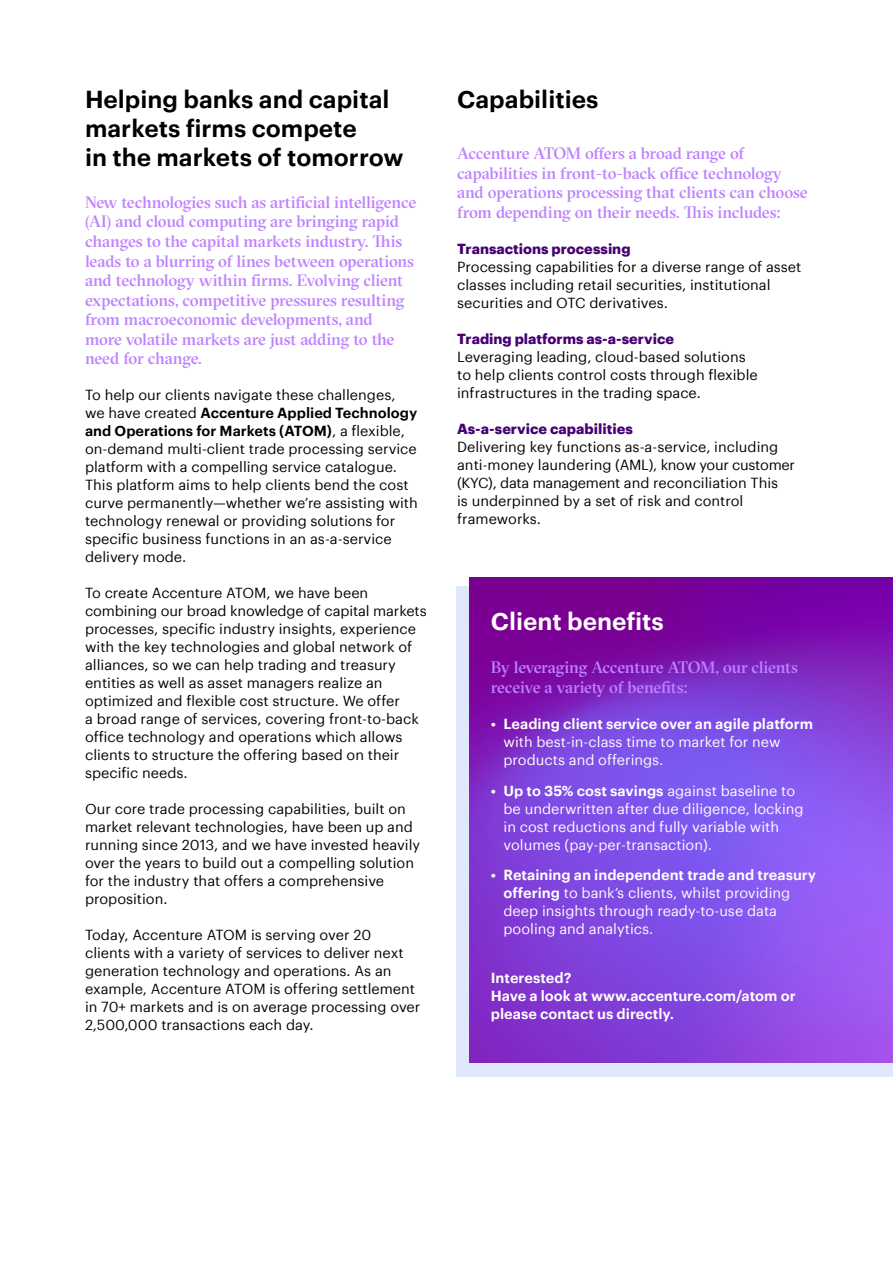
<style>
.page{position:relative;width:893px;height:1263px;background:#fff}
.page>*{position:absolute;margin:0;border:0;box-sizing:border-box;transform-origin:0 0}
.t1{font:600 24px/28.8px "Graphik";color:#000}
.t2{font:600 24px "Graphik";color:#fff}
.t3{font:500 16.5px/19.5px "GT Sectra Fine";letter-spacing:-.01em;color:#be82ff}
.t4{font:14.25px/18px "Graphik";color:#000}
.t5{font:14.25px/18px "Graphik";color:#fff}
.t6{font:600 14.25px/18px "Graphik";color:#fff}
.t7{font:700 14.25px "Graphik";color:#460073}
.s1{font-weight:600}
</style>
<div class="page">
<div style="left:457px;top:587px;width:436px;height:490px;background:#e0e8fd"></div>
<img style="left:470px;top:577px;width:423px;height:486px">
<h1 class="t1" style="left:85px;top:83px;width:320px">Helping banks and capital markets firms compete<br>in the markets of tomorrow</h1>
<h1 class="t1" style="left:457px;top:83px;width:143px">Capabilities</h1>
<p class="t3" style="left:85px;top:193px;width:333px">New technologies such as artificial intelligence (AI) and cloud computing are bringing rapid changes to the capital markets industry. This leads to a blurring of lines between operations and technology within firms. Evolving client expectations, competitive pressures resulting from macroeconomic developments, and<br>more volatile markets are just adding to the need for change.</p>
<p class="t4" style="left:85px;top:385px;width:334px">To help our clients navigate these challenges, we have created <span class="s1">Accenture Applied Technology and Operations for Markets (ATOM)</span>, a flexible, on-demand multi-client trade processing service platform with a compelling service catalogue.<br>This platform aims to help clients bend the cost curve permanently—whether we’re assisting with technology renewal or providing solutions for specific business functions in an as-a-service delivery mode.</p>
<p class="t4" style="left:85px;top:583px;width:343px">To create Accenture ATOM, we have been combining our broad knowledge of capital markets processes, specific industry insights, experience with the key technologies and global network of alliances, so we can help trading and treasury entities as well as asset managers realize an optimized and flexible cost structure. We offer<br>a broad range of services, covering front-to-back office technology and operations which allows clients to structure the offering based on their specific needs.</p>
<p class="t4" style="left:85px;top:799px;width:337px">Our core trade processing capabilities, built on market relevant technologies, have been up and running since 2013, and we have invested heavily over the years to build out a compelling solution for the industry that offers a comprehensive proposition.</p>
<p class="t4" style="left:85px;top:925px;width:337px">Today, Accenture ATOM is serving over 20<br>clients with a variety of services to deliver next generation technology and operations. As an example, Accenture ATOM is offering settlement in 70+ markets and is on average processing over 2,500,000 transactions each day.</p>
<p class="t3" style="left:457px;top:144px;width:352px">Accenture ATOM offers a broad range of capabilities in front-to-back office technology and operations processing that clients can choose from depending on their needs. This includes:</p>
<p class="t7" style="left:457px;top:237px;width:175px">Transactions processing</p>
<p class="t4" style="left:457px;top:256px;width:346px">Processing capabilities for a diverse range of asset classes including retail securities, institutional securities and OTC derivatives.</p>
<p class="t7" style="left:457px;top:327px;width:219px">Trading platforms as-a-service</p>
<p class="t4" style="left:457px;top:346px;width:302px">Leveraging leading, cloud-based solutions to help clients control costs through flexible infrastructures in the trading space.</p>
<p class="t7" style="left:457px;top:417px;width:177px">As-a-service capabilities</p>
<p class="t4" style="left:457px;top:436px;width:339px">Delivering key functions as-a-service, including anti-money laundering (AML), know your customer (KYC), data management and reconciliation This<br>is underpinned by a set of risk and control frameworks.</p>
<h1 class="t2" style="left:491px;top:603px;width:175px">Client benefits</h1>
<p class="t3" style="left:491px;top:658px;width:309px">By leveraging Accenture ATOM, our clients receive a variety of benefits:</p>
<p class="t6" style="left:491px;top:713px;width:324px">• Leading client service over an agile platform</p>
<p class="t5" style="left:504px;top:731px;width:279px">with best-in-class time to market for new products and offerings.</p>
<p class="t5" style="left:504px;top:780px;width:302px;text-indent:-13px"><span class="s1">• Up to 35% cost savings</span> against baseline to be underwritten after due diligence, locking in cost reductions and fully variable with volumes (pay-per-transaction).</p>
<p class="t5" style="left:504px;top:865px;width:314px;text-indent:-13px"><span class="s1">• Retaining an independent trade and treasury offering</span> to bank’s clients, whilst providing deep insights through ready-to-use data pooling and analytics.</p>
<p class="t6" style="left:491px;top:968px;width:306px">Interested?<br>Have a look at www.accenture.com/atom or please contact us directly.</p>
</div>
